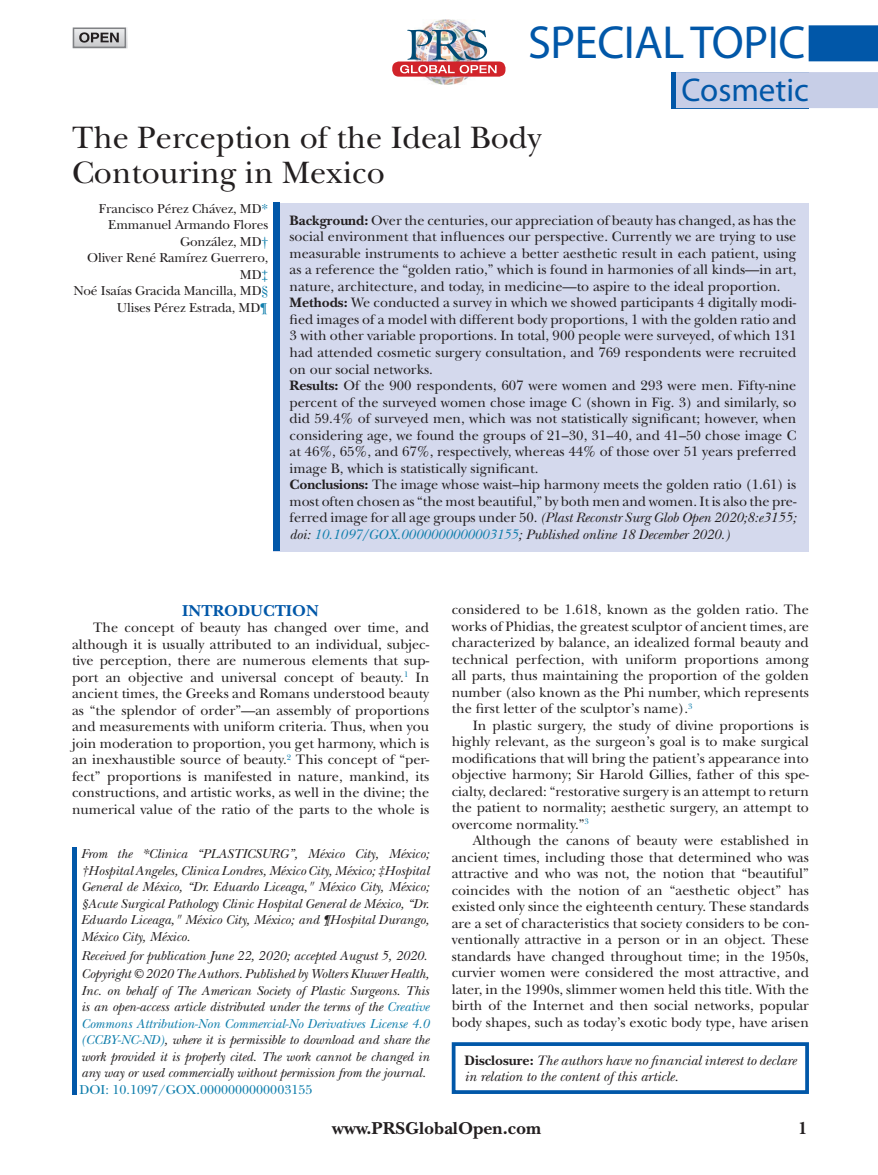
<style>
.page{position:relative;width:878px;height:1175px;background:#fff}
.page>*{position:absolute;margin:0;border:0;box-sizing:border-box;transform-origin:0 0}
.t1{font:46.5px "Myriad Pro";letter-spacing:-.01em;color:#0157a8}
.t2{font:33px "Myriad Pro";color:#0157a8}
.t3{font:32.25px/34.5px "New Baskerville Std";color:#231f20}
.t4{font:700 18px "New Baskerville Std";color:#231f20}
.t5{font:700 16.5px "New Baskerville Std";color:#0157a8}
.t6{font:14.25px/16.5px "New Baskerville Std";color:#231f20;text-align:justify}
.t7{font:italic 14.25px/16.5px "New Baskerville Std";color:#231f20}
.t8{font:italic 13.5px/16.5px "New Baskerville Std";color:#231f20;text-align:justify}
.t9{font:13.5px/16.5px "New Baskerville Std";letter-spacing:-.01em;color:#231f20;text-align:right}
.t10{font:13.5px "New Baskerville Std";color:#0f7eac}
.s1{color:#0f7eac}
.s2{font-weight:700}
.s3{font-style:italic}
.s4{font-style:italic;color:#0f7eac}
.s5{font-weight:700;font-style:normal}
</style>
<div class="page">
<img style="left:72px;top:27px;width:55px;height:22px">
<div style="left:73px;top:28px;width:53px;height:20px;border:2px solid #808285"></div>
<svg style="left:79px;top:32px;width:40px;height:11px"></svg>
<div style="left:452px;top:1042px;width:356px;height:52px;border:4px solid #0157a8"></div>
<hr style="left:72px;top:847px;width:4px;height:99px;background:#0157a8">
<hr style="left:72px;top:946px;width:4px;height:19px;background:#0157a8">
<hr style="left:72px;top:965px;width:4px;height:118px;background:#0157a8">
<hr style="left:72px;top:1081px;width:4px;height:13px;background:#0157a8">
<div style="left:274px;top:126px;width:534px;height:425px;background:#d4d9ed"></div>
<div style="left:274px;top:191px;width:534px;height:11px;background:#fff"></div>
<div style="left:274px;top:202px;width:6px;height:93px;background:#0157a8"></div>
<div style="left:274px;top:285px;width:6px;height:93px;background:#0157a8"></div>
<div style="left:274px;top:367px;width:6px;height:110px;background:#0157a8"></div>
<div style="left:274px;top:466px;width:6px;height:85px;background:#0157a8"></div>
<div style="left:72px;top:126px;width:736px;height:67px;background:#fff"></div>
<div style="left:671px;top:72px;width:138px;height:36px;background:#0157a8"></div>
<div style="left:676px;top:72px;width:202px;height:36px;background:#c7cee7"></div>
<div style="left:808px;top:25px;width:70px;height:36px;background:#0157a8"></div>
<img style="left:423px;top:20px;width:48px;height:64px">
<svg style="left:392px;top:61px;width:113px;height:16px"></svg>
<img style="left:400px;top:29px;width:96px;height:44px">
<h1 class="t1" style="left:528px;top:14px;width:279px">SPECIAL TOPIC</h1>
<h3 class="t3" style="left:72px;top:121px;width:470px">The Perception of the Ideal Body<br>Contouring in Mexico</h3>
<h2 class="t2" style="left:681px;top:69px;width:129px">Cosmetic</h2>
<p class="t9" style="left:73px;top:200px;width:196px">Francisco Pérez Chávez, MD<span class="s1">*<br></span>Emmanuel Armando Flores<br>González, MD<span class="s1">†<br></span>Oliver René Ramírez Guerrero,<br>MD<span class="s1">‡<br></span>Noé Isaías Gracida Mancilla, MD<span class="s1">§<br></span>Ulises Pérez Estrada, MD<span class="s1">¶</span></p>
<p class="t6" style="left:289px;top:212px;width:508px;text-align:left"><span class="s2">Background:</span> Over the centuries, our appreciation of beauty has changed, as has the social environment that influences our perspective. Currently we are trying to use measurable instruments to achieve a better aesthetic result in each patient, using as a reference the “golden ratio,” which is found in harmonies of all kinds—in art, nature, architecture, and today, in medicine—to aspire to the ideal proportion.<br><span class="s2">Methods:</span> We conducted a survey in which we showed participants 4 digitally modi&shy;fied images of a model with different body proportions, 1 with the golden ratio and 3 with other variable proportions. In total, 900 people were surveyed, of which 131 had attended cosmetic surgery consultation, and 769 respondents were recruited on our social networks.<br><span class="s2">Results:</span> Of the 900 respondents, 607 were women and 293 were men. Fifty-nine percent of the surveyed women chose image C (shown in Fig. 3) and similarly, so did 59.4% of surveyed men, which was not statistically significant; however, when considering age, we found the groups of 21–30, 31–40, and 41–50 chose image C at 46%, 65%, and 67%, respectively, whereas 44% of those over 51 years preferred image B, which is statistically significant.<br><span class="s2">Conclusions:</span> The image whose waist–hip harmony meets the golden ratio (1.61) is most often chosen as “the most beautiful,” by both men and women. It is also the pre&shy;ferred image for all age groups under 50. <span class="s3">(Plast Reconstr Surg Glob Open 2020;8:e3155; doi:</span> <span class="s4">10.1097/GOX.0000000000003155</span><span class="s3">; Published online 18 December 2020.)</span></p>
<p class="t5" style="left:182px;top:601px;width:138px">INTRODUCTION</p>
<p class="t6" style="left:72px;top:619px;width:359px;text-indent:21px">The concept of beauty has changed over time, and although it is usually attributed to an individual, subjec&shy;tive perception, there are numerous elements that sup&shy;port an objective and universal concept of beauty.<sup>1</sup> In ancient times, the Greeks and Romans understood beauty as “the splendor of order”—an assembly of proportions and measurements with uniform criteria. Thus, when you join moderation to proportion, you get harmony, which is an inexhaustible source of beauty.<sup>2</sup> This concept of “per&shy;fect” proportions is manifested in nature, mankind, its constructions, and artistic works, as well in the divine; the numerical value of the ratio of the parts to the whole is</p>
<p class="t8" style="left:81px;top:845px;width:350px">From the *Clinica “PLASTICSURG”, México City, México; †Hospital Angeles, Clinica Londres, México City, México; ‡Hospital General de México, “Dr. Eduardo Liceaga," México City, México; §Acute Surgical Pathology Clinic Hospital General de México, “Dr.<br>Eduardo Liceaga," México City, México; and ¶Hospital Durango, México City, México.</p>
<p class="t8" style="left:81px;top:946px;width:350px;line-height:18.8px">Received for publication June 22, 2020; accepted August 5, 2020.<br>Copyright © 2020 The Authors. Published by Wolters Kluwer Health,</p>
<p class="t8" style="left:81px;top:982px;width:350px">Inc. on behalf of The American Society of Plastic Surgeons. This is an open-access article distributed under the terms of the <span class="s1">Creative Commons Attribution-Non Commercial-No Derivatives License 4.0 (CCBY-NC-ND)</span>, where it is permissible to download and share the work provided it is properly cited. The work cannot be changed in any way or used commercially without permission from the journal.</p>
<p class="t10" style="left:80px;top:1081px;width:234px">DOI: 10.1097/GOX.0000000000003155</p>
<p class="t6" style="left:451px;top:601px;width:359px">considered to be 1.618, known as the golden ratio. The works of Phidias, the greatest sculptor of ancient times, are characterized by balance, an idealized formal beauty and technical perfection, with uniform proportions among all parts, thus maintaining the proportion of the golden number (also known as the Phi number, which represents the first letter of the sculptor’s name).<sup>3</sup></p>
<p class="t6" style="left:451px;top:717px;width:359px;text-indent:21px">In plastic surgery, the study of divine proportions is highly relevant, as the surgeon’s goal is to make surgical modifications that will bring the patient’s appearance into objective harmony; Sir Harold Gillies, father of this spe&shy;cialty, declared: “restorative surgery is an attempt to return the patient to normality; aesthetic surgery, an attempt to overcome normality.”<sup>3</sup></p>
<p class="t6" style="left:451px;top:832px;width:359px;text-indent:21px">Although the canons of beauty were established in ancient times, including those that determined who was attractive and who was not, the notion that “beautiful” coincides with the notion of an “aesthetic object” has existed only since the eighteenth century. These standards are a set of characteristics that society considers to be con&shy;ventionally attractive in a person or in an object. These standards have changed throughout time; in the 1950s, curvier women were considered the most attractive, and later, in the 1990s, slimmer women held this title. With the birth of the Internet and then social networks, popular body shapes, such as today’s exotic body type, have arisen</p>
<p class="t7" style="left:464px;top:1051px;width:333px"><span class="s5">Disclosure:</span> The authors have no financial interest to declare in relation to the content of this article.</p>
<p class="t4" style="left:332px;top:1118px;width:210px">www.PRSGlobalOpen.com</p>
<p class="t4" style="left:798px;top:1118px;width:11px">1</p>
</div>
